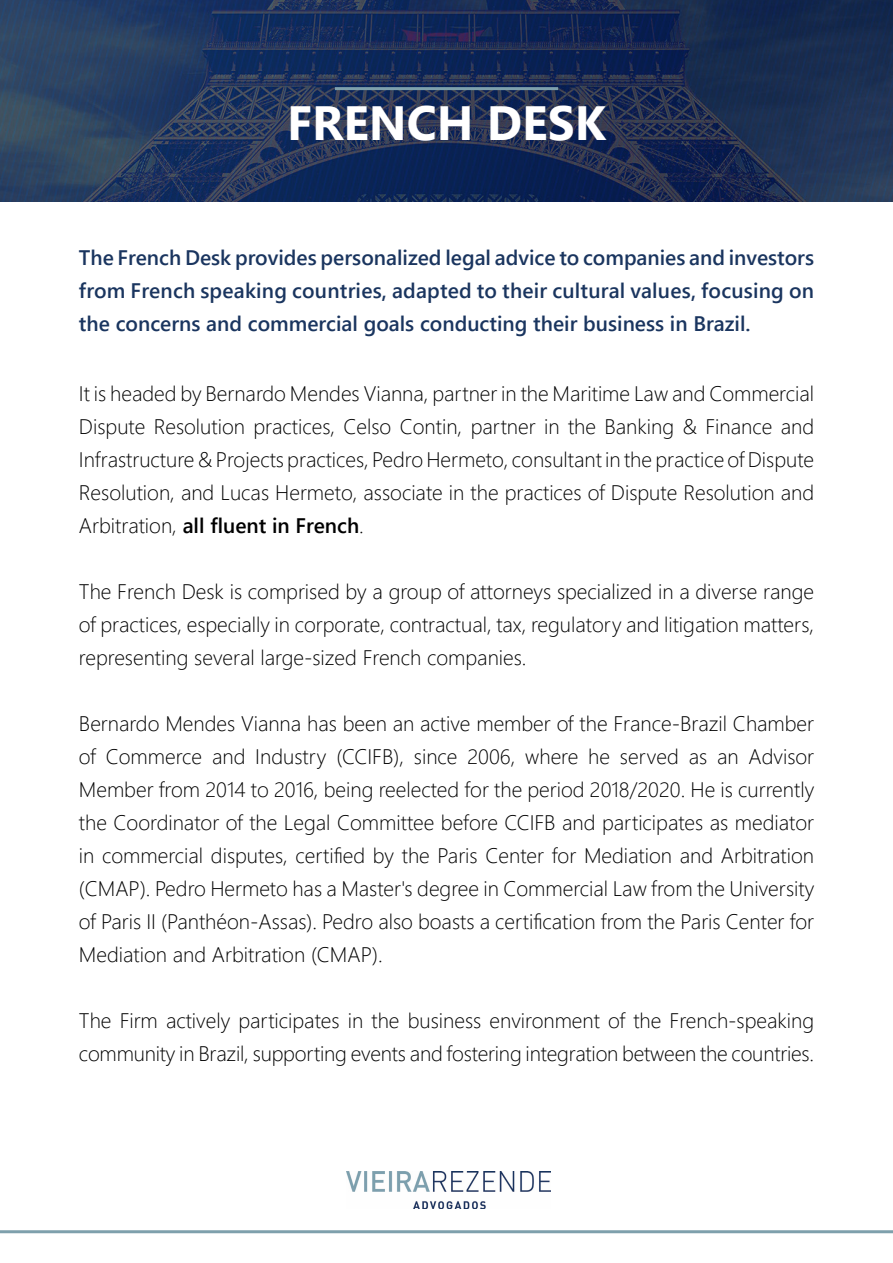
<style>
.page{position:relative;width:893px;height:1263px;background:#fff}
.page>*{position:absolute;margin:0;border:0;box-sizing:border-box;transform-origin:0 0}
.t1{font:700 48px "Segoe UI";color:#fff}
.t2{font:300 21px/33px "Segoe UI";color:#000;text-align:justify}
.t3{font:600 21px/33px "Segoe UI";color:#1a355f;text-align:justify}
.s1{font-weight:600}
</style>
<div class="page">
<img style="left:0;top:0;width:893px;height:201px">
<hr style="left:335px;top:87px;width:223px;height:3px;background:#7ea0ac">
<hr style="left:0;top:1230px;width:893px;height:3px;background:#7ea0ac">
<img style="left:347px;top:1172px;width:204px;height:36px">
<h1 class="t1" style="left:287px;top:78px;width:320px">FRENCH DESK</h1>
<p class="t3" style="left:79px;top:239px;width:737px">The French Desk provides personalized legal advice to companies and investors from French speaking countries, adapted to their cultural values, focusing on the concerns and commercial goals conducting their business in Brazil.</p>
<p class="t2" style="left:79px;top:375px;width:737px">It is headed by Bernardo Mendes Vianna, partner in the Maritime Law and Commercial Dispute Resolution practices, Celso Contin, partner in the Banking &amp; Finance and Infrastructure &amp; Projects practices, Pedro Hermeto, consultant in the practice of Dispute Resolution, and Lucas Hermeto, associate in the practices of Dispute Resolution and Arbitration, <span class="s1">all fluent in French</span>.</p>
<p class="t2" style="left:79px;top:573px;width:737px">The French Desk is comprised by a group of attorneys specialized in a diverse range of practices, especially in corporate, contractual, tax, regulatory and litigation matters, representing several large-sized French companies.</p>
<p class="t2" style="left:79px;top:705px;width:737px">Bernardo Mendes Vianna has been an active member of the France-Brazil Chamber of Commerce and Industry (CCIFB), since 2006, where he served as an Advisor Member from 2014 to 2016, being reelected for the period 2018/2020. He is currently the Coordinator of the Legal Committee before CCIFB and participates as mediator in commercial disputes, certified by the Paris Center for Mediation and Arbitration (CMAP). Pedro Hermeto has a Master's degree in Commercial Law from the University of Paris II (Panthéon-Assas). Pedro also boasts a certification from the Paris Center for Mediation and Arbitration (CMAP).</p>
<p class="t2" style="left:79px;top:1002px;width:737px">The Firm actively participates in the business environment of the French-speaking community in Brazil, supporting events and fostering integration between the countries.</p>
</div>
